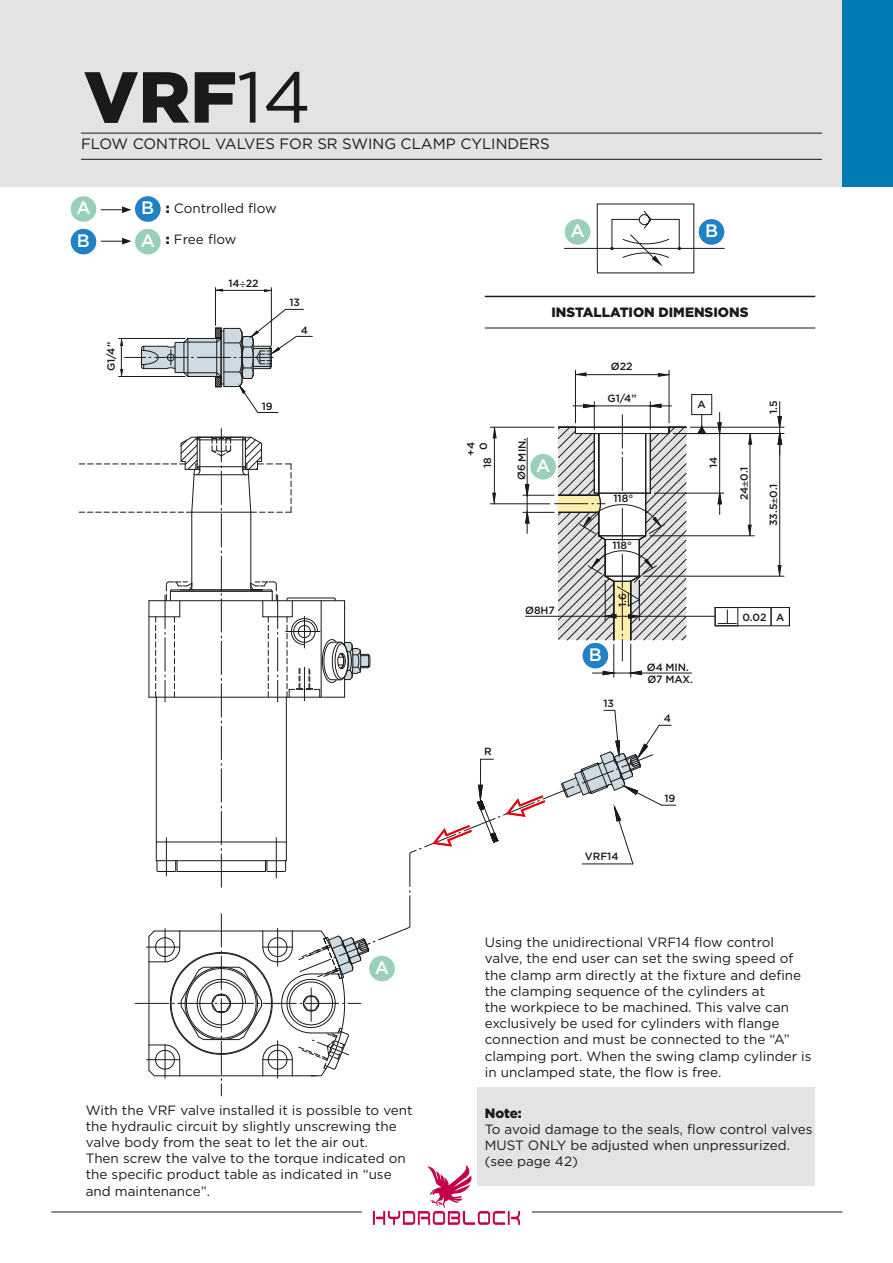
<style>
.page{position:relative;width:893px;height:1263px;background:#fff}
.page>*{position:absolute;margin:0;border:0;box-sizing:border-box;transform-origin:0 0}
.t1{font:900 72px "Gotham";color:#1a1a18}
.t2{font:500 18px "Gotham";color:#fff}
.t3{font:15px "Gotham";color:#1a1a18}
.t4{font:13.5px/16.2px "Gotham";color:#1a1a18}
.t5{font:900 13.5px "Gotham";color:#1a1a18}
.t6{font:500 10.5px/12.6px "Gotham";color:#1a1a18;text-align:right}
.s1{font-weight:400}
.s2{font-weight:900}
.s3{font-family:"Helvetica LT Std";font-weight:400}
</style>
<div class="page">
<div style="left:0;top:0;width:893px;height:187px;background:#e3e3e3"></div>
<div style="left:842px;top:0;width:51px;height:187px;background:#007bb1"></div>
<hr style="left:81px;top:133px;width:741px;height:1px;background:#1a1a18">
<hr style="left:81px;top:159px;width:741px;height:1px;background:#1a1a18">
<hr style="left:51px;top:1211px;width:311px;height:1px;background:#1a1a18">
<hr style="left:532px;top:1211px;width:310px;height:1px;background:#1a1a18">
<svg style="left:373px;top:1165px;width:147px;height:60px"></svg>
<hr style="left:485px;top:328px;width:330px;height:1px;background:#1a1a18">
<hr style="left:485px;top:296px;width:330px;height:1px;background:#1a1a18">
<div style="left:477px;top:1087px;width:338px;height:98px;background:#e3e3e3"></div>
<hr style="left:215px;top:290px;width:56px;height:1px;background:#1a1a18">
<hr style="left:271px;top:288px;width:1px;height:58px;background:#1a1a18">
<hr style="left:215px;top:288px;width:1px;height:37px;background:#1a1a18">
<svg style="left:264px;top:289px;width:8px;height:3px"></svg>
<div style="left:135px;top:196px;width:26px;height:26px;background:#2281c4;border-radius:50%"></div>
<div style="left:71px;top:229px;width:25px;height:25px;background:#2281c4;border-radius:50%"></div>
<div style="left:71px;top:196px;width:25px;height:26px;background:#99d0b8;border-radius:50%"></div>
<div style="left:135px;top:229px;width:26px;height:25px;background:#99d0b8;border-radius:50%"></div>
<svg style="left:101px;top:206px;width:30px;height:7px"></svg>
<svg style="left:101px;top:238px;width:30px;height:7px"></svg>
<div style="left:699px;top:219px;width:25px;height:26px;background:#2281c4;border-radius:50%"></div>
<div style="left:565px;top:219px;width:25px;height:26px;background:#99d0b8;border-radius:50%"></div>
<hr style="left:564px;top:248px;width:161px;height:1px;background:#1a1a18">
<svg style="left:610px;top:210px;width:71px;height:56px"></svg>
<svg style="left:789px;top:607px;width:1px;height:19px"></svg>
<svg style="left:771px;top:608px;width:1px;height:17px"></svg>
<hr style="left:715px;top:607px;width:74px;height:1px;background:#1a1a18">
<hr style="left:715px;top:625px;width:74px;height:1px;background:#1a1a18">
<hr style="left:750px;top:433px;width:1px;height:103px;background:#1a1a18">
<hr style="left:650px;top:535px;width:104px;height:1px;background:#1a1a18">
<hr style="left:690px;top:427px;width:94px;height:1px;background:#1a1a18">
<hr style="left:673px;top:433px;width:111px;height:1px;background:#1a1a18">
<hr style="left:779px;top:433px;width:1px;height:143px;background:#1a1a18">
<hr style="left:643px;top:576px;width:141px;height:1px;background:#1a1a18">
<svg style="left:748px;top:434px;width:4px;height:11px"></svg>
<svg style="left:747px;top:524px;width:5px;height:12px"></svg>
<svg style="left:79px;top:309px;width:659px;height:787px"></svg>
<svg style="left:777px;top:565px;width:5px;height:12px"></svg>
<svg style="left:777px;top:401px;width:5px;height:54px"></svg>
<div style="left:613px;top:494px;width:20px;height:9px;background:#fff"></div>
<div style="left:612px;top:541px;width:20px;height:8px;background:#fff"></div>
<h1 class="t1" style="left:84px;top:47px;width:229px">VRF<span class="s1">14</span></h1>
<p class="t3" style="left:81px;top:134px;width:470px">FLOW CONTROL VALVES FOR SR SWING CLAMP CYLINDERS</p>
<h2 class="t2" style="left:76px;top:196px;width:16px">A</h2>
<h2 class="t2" style="left:77px;top:229px;width:14px">B</h2>
<h2 class="t2" style="left:141px;top:196px;width:14px">B</h2>
<h2 class="t2" style="left:141px;top:229px;width:16px">A</h2>
<p class="t4" style="left:166px;top:199px;width:112px"><span class="s2">:</span> Controlled flow</p>
<p class="t4" style="left:166px;top:231px;width:72px"><span class="s2">:</span> Free flow</p>
<p class="t6" style="left:228px;top:277px;width:32px">14<span class="s3">÷</span>22</p>
<h2 class="t2" style="left:570px;top:219px;width:16px">A</h2>
<h2 class="t2" style="left:705px;top:219px;width:14px">B</h2>
<p class="t6" style="left:289px;top:296px;width:12px">13</p>
<p class="t6" style="left:105px;top:371px;width:31px;rotate:-90deg">G1/4”</p>
<p class="t6" style="left:262px;top:399px;width:13px">19</p>
<p class="t6" style="left:301px;top:324px;width:9px">4</p>
<h2 class="t2" style="left:375px;top:955px;width:16px">A</h2>
<p class="t4" style="left:86px;top:1101px;width:328px">With the VRF valve installed it is possible to vent the hydraulic circuit by slightly unscrewing the valve body from the seat to let the air out.<br>Then screw the valve to the torque indicated on the specific product table as indicated in “use and maintenance”.</p>
<p class="t5" style="left:552px;top:303px;width:198px">INSTALLATION DIMENSIONS</p>
<p class="t6" style="left:611px;top:360px;width:23px">Ø22</p>
<p class="t6" style="left:607px;top:392px;width:31px">G1/4”</p>
<p class="t6" style="left:697px;top:397px;width:10px">A</p>
<p class="t6" style="left:516px;top:480px;width:44px;rotate:-90deg">Ø6 MIN.</p>
<p class="t6" style="left:464px;top:456px;width:15px;rotate:-90deg">+4<br>0</p>
<p class="t6" style="left:481px;top:468px;width:12px;rotate:-90deg">18</p>
<p class="t6" style="left:707px;top:468px;width:13px;rotate:-90deg">14</p>
<h2 class="t2" style="left:536px;top:454px;width:16px">A</h2>
<p class="t6" style="left:613px;top:492px;width:21px">118°</p>
<p class="t6" style="left:612px;top:539px;width:21px">118°</p>
<p class="t6" style="left:738px;top:500px;width:35px;rotate:-90deg">24<span class="s3">±</span>0.1</p>
<p class="t6" style="left:767px;top:414px;width:15px;rotate:-90deg">1.5</p>
<p class="t6" style="left:767px;top:526px;width:44px;rotate:-90deg">33.5<span class="s3">±</span>0.1</p>
<p class="t6" style="left:484px;top:744px;width:9px">R</p>
<p class="t6" style="left:525px;top:604px;width:31px">Ø8H7</p>
<h2 class="t2" style="left:589px;top:642px;width:14px">B</h2>
<p class="t6" style="left:616px;top:607px;width:15px;rotate:-90deg">1.6</p>
<p class="t6" style="left:603px;top:697px;width:12px">13</p>
<p class="t6" style="left:647px;top:661px;width:48px;line-height:12.1px;text-align:left">Ø4 MIN.<br>Ø7 MAX.</p>
<p class="t6" style="left:664px;top:712px;width:9px">4</p>
<p class="t6" style="left:585px;top:849px;width:35px">VRF14</p>
<p class="t6" style="left:664px;top:792px;width:13px">19</p>
<p class="t6" style="left:742px;top:611px;width:25px">0.02</p>
<p class="t6" style="left:776px;top:611px;width:10px">A</p>
<p class="t4" style="left:485px;top:934px;width:328px">Using the unidirectional VRF14 flow control valve, the end user can set the swing speed of the clamp arm directly at the fixture and define the clamping sequence of the cylinders at<br>the workpiece to be machined. This valve can exclusively be used for cylinders with flange connection and must be connected to the “A” clamping port. When the swing clamp cylinder is in unclamped state, the flow is free.</p>
<p class="t5" style="left:485px;top:1103px;width:39px">Note:</p>
<p class="t4" style="left:485px;top:1121px;width:329px">To avoid damage to the seals, flow control valves<br>MUST ONLY be adjusted when unpressurized. (see page 42)</p>
</div>
